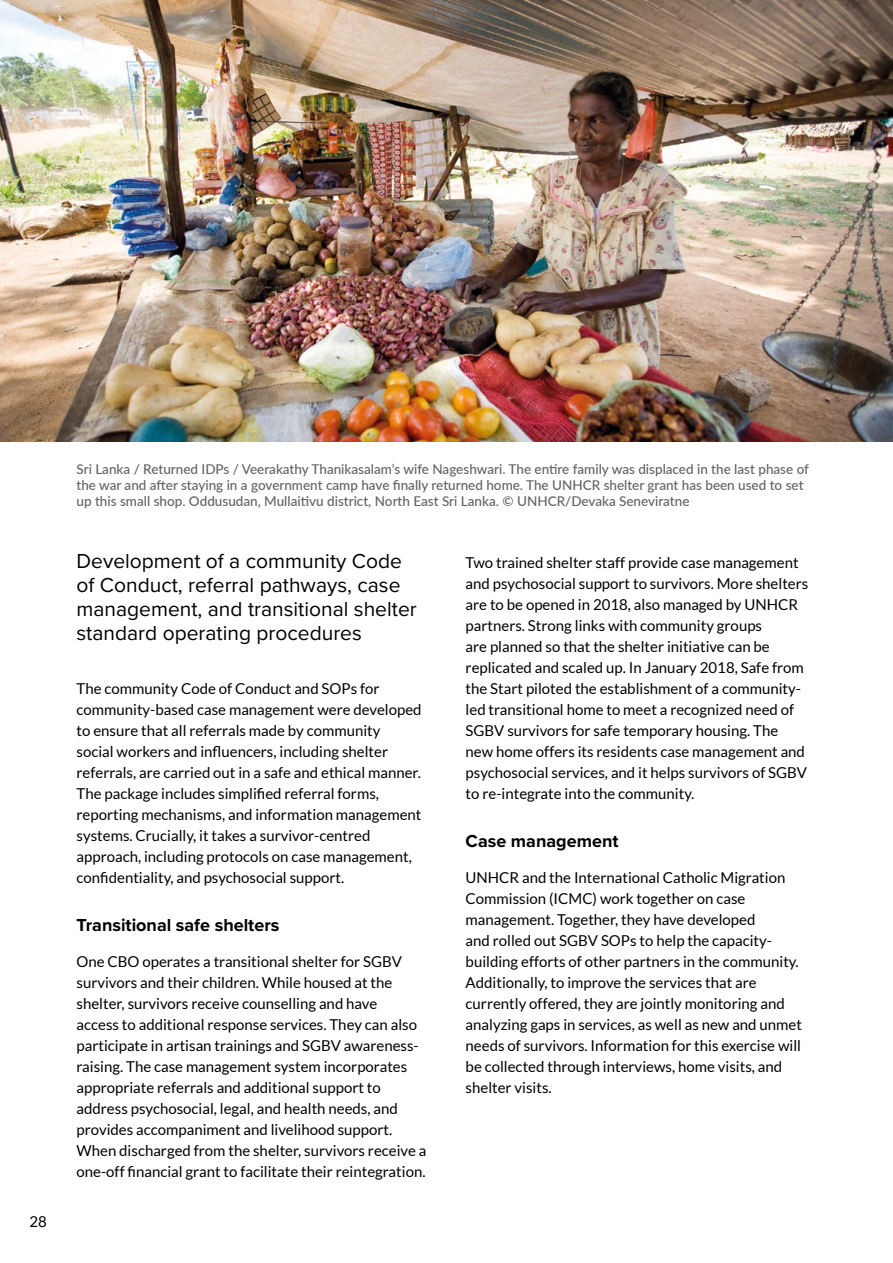
<style>
.page{position:relative;width:893px;height:1263px;background:#fff}
.page>*{position:absolute;margin:0;border:0;box-sizing:border-box;transform-origin:0 0}
.t1{font:21px/24px "Proxima Nova";color:#000}
.t2{font:700 18px "Proxima Nova";color:#000}
.t3{font:15px/21px "Lato";color:#000}
.t4{font:500 13.5px/16.2px "Lato";color:#646363}
</style>
<div class="page">
<img style="left:0;top:0;width:893px;height:442px">
<p class="t3" style="left:30px;top:1210px;width:19px">28</p>
<p class="t4" style="left:77px;top:460px;width:734px">Sri Lanka / Returned IDPs / Veerakathy Thanikasalam’s wife Nageshwari. The entire family was displaced in the last phase of the war and after staying in a government camp have finally returned home. The UNHCR shelter grant has been used to set up this small shop. Oddusudan, Mullaitivu district, North East Sri Lanka. © UNHCR/Devaka Seneviratne</p>
<h1 class="t1" style="left:77px;top:549px;width:342px">Development of a community Code of Conduct, referral pathways, case management, and transitional shelter standard operating procedures</h1>
<p class="t3" style="left:77px;top:678px;width:347px">The community Code of Conduct and SOPs for community-based case management were developed to ensure that all referrals made by community<br>social workers and influencers, including shelter referrals, are carried out in a safe and ethical manner.<br>The package includes simplified referral forms, reporting mechanisms, and information management systems. Crucially, it takes a survivor-centred approach, including protocols on case management, confidentiality, and psychosocial support.</p>
<p class="t2" style="left:77px;top:914px;width:204px">Transitional safe shelters</p>
<p class="t3" style="left:77px;top:951px;width:351px">One CBO operates a transitional shelter for SGBV survivors and their children. While housed at the shelter, survivors receive counselling and have<br>access to additional response services. They can also participate in artisan trainings and SGBV awareness&shy;raising. The case management system incorporates appropriate referrals and additional support to address psychosocial, legal, and health needs, and provides accompaniment and livelihood support.<br>When discharged from the shelter, survivors receive a one-off financial grant to facilitate their reintegration.</p>
<p class="t3" style="left:466px;top:552px;width:344px">Two trained shelter staff provide case management and psychosocial support to survivors. More shelters are to be opened in 2018, also managed by UNHCR partners. Strong links with community groups<br>are planned so that the shelter initiative can be replicated and scaled up. In January 2018, Safe from the Start piloted the establishment of a community&shy;led transitional home to meet a recognized need of SGBV survivors for safe temporary housing. The new home offers its residents case management and psychosocial services, and it helps survivors of SGBV to re-integrate into the community.</p>
<p class="t2" style="left:466px;top:830px;width:154px">Case management</p>
<p class="t3" style="left:466px;top:867px;width:338px">UNHCR and the International Catholic Migration Commission (ICMC) work together on case management. Together, they have developed<br>and rolled out SGBV SOPs to help the capacity&shy;building efforts of other partners in the community.<br>Additionally, to improve the services that are currently offered, they are jointly monitoring and analyzing gaps in services, as well as new and unmet needs of survivors. Information for this exercise will be collected through interviews, home visits, and shelter visits.</p>
</div>
